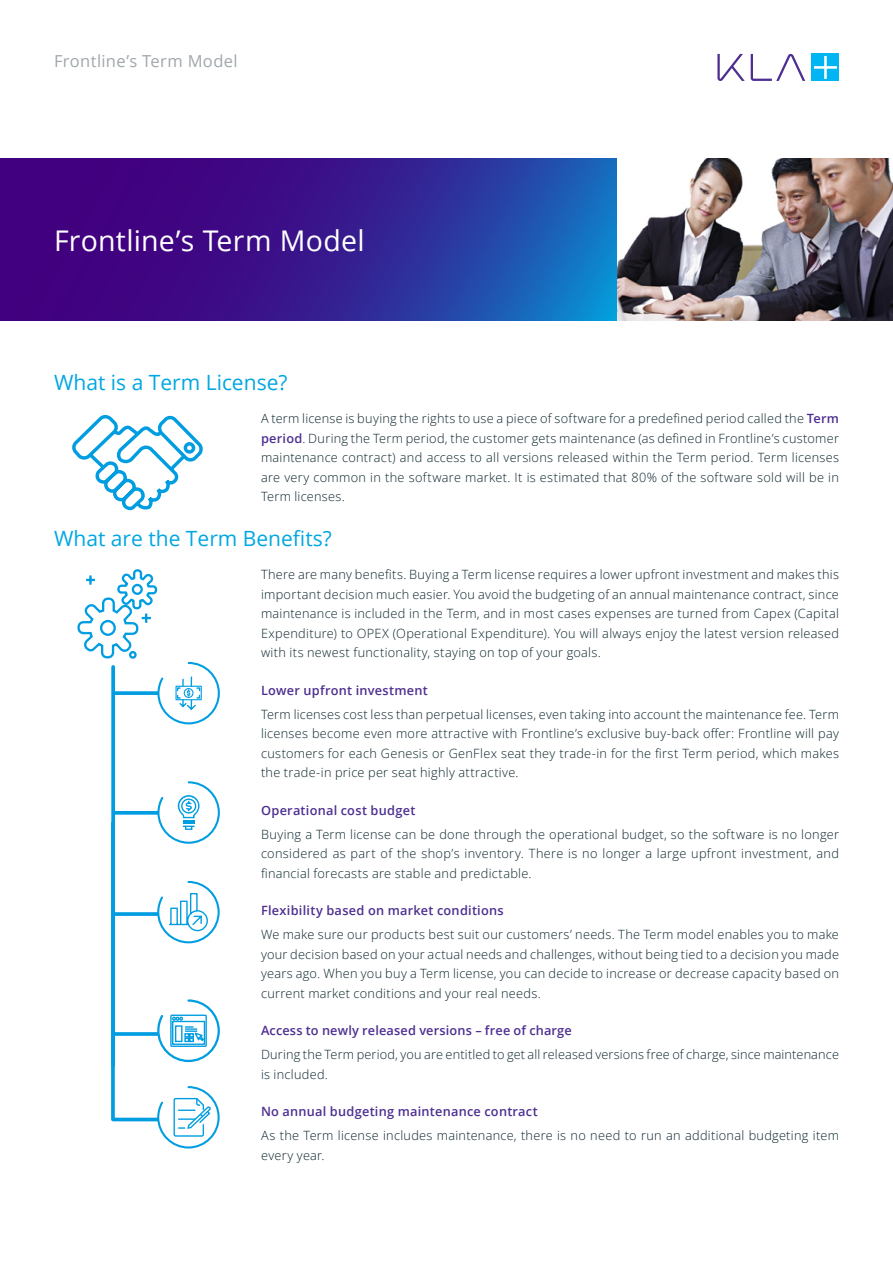
<style>
.page{position:relative;width:893px;height:1263px;background:#fff}
.page>*{position:absolute;margin:0;border:0;box-sizing:border-box;transform-origin:0 0}
.t1{font:28.5px "Open Sans";letter-spacing:.01em;color:#fff}
.t2{font:21px "Open Sans";color:#00a7e1}
.t3{font:16.5px "Open Sans";letter-spacing:.02em;color:#9fa7ab}
.t4{font:300 12.75px/19.5px "Open Sans";letter-spacing:.02em;color:#0b242c;text-align:justify}
.t5{font:600 12.75px "Open Sans";letter-spacing:.02em;color:#4e2f91}
.s1{font-weight:600;color:#4e2f91}
</style>
<div class="page">
<img style="left:617px;top:159px;width:276px;height:162px">
<svg style="left:0;top:159px;width:617px;height:162px;background:#322494"></svg>
<svg style="left:751px;top:54px;width:54px;height:27px"></svg>
<svg style="left:717px;top:54px;width:28px;height:27px"></svg>
<div style="left:812px;top:54px;width:27px;height:27px;background:#00b5f1"></div>
<svg style="left:814px;top:56px;width:23px;height:23px"></svg>
<svg style="left:72px;top:415px;width:131px;height:96px"></svg>
<svg style="left:77px;top:569px;width:143px;height:156px"></svg>
<svg style="left:111px;top:667px;width:4px;height:113px"></svg>
<svg style="left:113px;top:691px;width:46px;height:4px"></svg>
<svg style="left:111px;top:780px;width:109px;height:369px"></svg>
<p class="t3" style="left:54px;top:49px;width:185px">Frontline’s Term Model</p>
<h1 class="t1" style="left:54px;top:221px;width:312px">Frontline’s Term Model</h1>
<h2 class="t2" style="left:54px;top:368px;width:235px">What is a Term License?</h2>
<p class="t4" style="left:261px;top:408px;width:579px">A term license is buying the rights to use a piece of software for a predefined period called the <span class="s1">Term period</span>. During the Term period, the customer gets maintenance (as defined in Frontline’s customer maintenance contract) and access to all versions released within the Term period. Term licenses are very common in the software market. It is estimated that 80% of the software sold will be in Term licenses.</p>
<h2 class="t2" style="left:54px;top:524px;width:279px">What are the Term Benefits?</h2>
<p class="t4" style="left:261px;top:564px;width:579px">There are many benefits. Buying a Term license requires a lower upfront investment and makes this important decision much easier. You avoid the budgeting of an annual maintenance contract, since maintenance is included in the Term, and in most cases expenses are turned from Capex (Capital Expenditure) to OPEX (Operational Expenditure). You will always enjoy the latest version released with its newest functionality, staying on top of your goals.</p>
<p class="t5" style="left:261px;top:681px;width:168px">Lower upfront investment</p>
<p class="t4" style="left:261px;top:704px;width:579px">Term licenses cost less than perpetual licenses, even taking into account the maintenance fee. Term licenses become even more attractive with Frontline’s exclusive buy-back offer: Frontline will pay customers for each Genesis or GenFlex seat they trade-in for the first Term period, which makes the trade-in price per seat highly attractive.</p>
<p class="t5" style="left:261px;top:801px;width:156px">Operational cost budget</p>
<p class="t4" style="left:261px;top:824px;width:579px">Buying a Term license can be done through the operational budget, so the software is no longer considered as part of the shop’s inventory. There is no longer a large upfront investment, and financial forecasts are stable and predictable.</p>
<p class="t5" style="left:261px;top:902px;width:244px">Flexibility based on market conditions</p>
<p class="t4" style="left:261px;top:924px;width:579px">We make sure our products best suit our customers’ needs. The Term model enables you to make your decision based on your actual needs and challenges, without being tied to a decision you made years ago. When you buy a Term license, you can decide to increase or decrease capacity based on current market conditions and your real needs.</p>
<p class="t5" style="left:261px;top:1022px;width:312px">Access to newly released versions – free of charge</p>
<p class="t4" style="left:261px;top:1044px;width:579px">During the Term period, you are entitled to get all released versions free of charge, since maintenance is included.</p>
<p class="t5" style="left:261px;top:1103px;width:278px">No annual budgeting maintenance contract</p>
<p class="t4" style="left:261px;top:1125px;width:579px">As the Term license includes maintenance, there is no need to run an additional budgeting item every year.</p>
</div>
